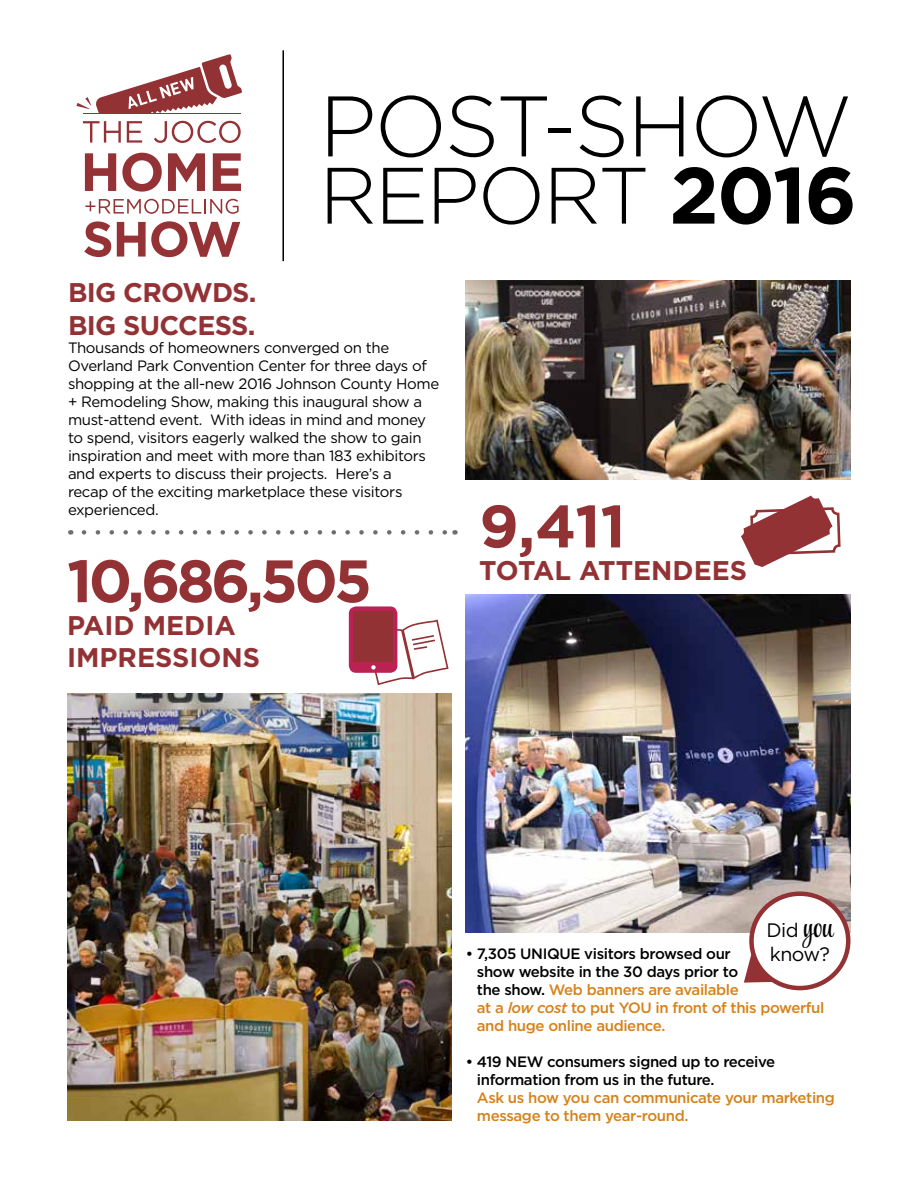
<style>
.page{position:relative;width:918px;height:1188px;background:#fff}
.page>*{position:absolute;margin:0;border:0;box-sizing:border-box;transform-origin:0 0}
.t1{font:300 85.65px "Gotham";letter-spacing:-.03em;color:#000}
.t2{font:300 79.65px "Gotham";letter-spacing:-.025em;color:#000}
.t3{font:700 59.7px "Gotham";letter-spacing:-.06em;color:#933235}
.t4{font:700 27px/32.4px "Gotham";color:#933235}
.t5{font:700 27px/32.4px "Gotham";letter-spacing:-.025em;color:#933235}
.t6{font:19.5px/23.4px "Gotham";letter-spacing:-.025em;color:#000}
.t7{font:15px/18px "Gotham";letter-spacing:-.025em;color:#000}
.t8{font:500 15px/18px "Gotham";letter-spacing:-.025em;color:#d68119}
.t9{font:500 15px/18px "Gotham";letter-spacing:-.025em;color:#000}
.s1{font-weight:700}
.s2{font-family:"Style Script";font-size:30px}
.s3{color:#000}
.s4{font-style:italic}
</style>
<div class="page">
<svg style="left:83px;top:121px;width:38px;height:22px"></svg>
<svg style="left:127px;top:121px;width:15px;height:22px"></svg>
<svg style="left:154px;top:121px;width:87px;height:22px"></svg>
<svg style="left:85px;top:153px;width:31px;height:38px"></svg>
<svg style="left:122px;top:153px;width:40px;height:39px"></svg>
<svg style="left:168px;top:153px;width:37px;height:38px"></svg>
<svg style="left:213px;top:153px;width:28px;height:38px"></svg>
<svg style="left:85px;top:199px;width:154px;height:15px"></svg>
<svg style="left:84px;top:221px;width:27px;height:36px"></svg>
<svg style="left:117px;top:221px;width:123px;height:36px"></svg>
<svg style="left:76px;top:54px;width:166px;height:59px"></svg>
<hr style="left:83px;top:113px;width:157px;height:1px;background:#933235">
<hr style="left:282px;top:50px;width:2px;height:211px;background:#000">
<img style="left:466px;top:281px;width:384px;height:199px">
<img style="left:67px;top:693px;width:385px;height:427px">
<img style="left:466px;top:594px;width:384px;height:338px">
<svg style="left:741px;top:496px;width:100px;height:71px"></svg>
<div style="left:349px;top:606px;width:48px;height:67px;background:#bb2253;border-radius:7px"></div>
<svg style="left:366px;top:619px;width:83px;height:66px"></svg>
<div style="left:353px;top:612px;width:39px;height:50px;background:#933235"></div>
<svg style="left:84px;top:530px;width:363px;height:5px"></svg>
<div style="left:754px;top:895px;width:94px;height:92px;background:#fff;border-radius:50%"></div>
<div style="left:749px;top:891px;width:101px;height:99px;border:4px solid #933235;border-radius:50%"></div>
<svg style="left:744px;top:954px;width:30px;height:29px"></svg>
<h1 class="t1" style="left:319px;top:72px;width:535px">POST-SHOW</h1>
<h2 class="t2" style="left:319px;top:145px;width:539px">REPORT <span class="s1">2016</span></h2>
<h3 class="t5" style="left:68px;top:276px;width:190px">BIG CROWDS.<br>BIG SUCCESS.</h3>
<p class="t7" style="left:68px;top:338px;width:373px">Thousands of homeowners converged on the Overland Park Convention Center for three days of shopping at the all-new 2016 Johnson County Home + Remodeling Show, making this inaugural show a must-attend event. With ideas in mind and money to spend, visitors eagerly walked the show to gain inspiration and meet with more than 183 exhibitors and experts to discuss their projects. Here’s a<br>recap of the exciting marketplace these visitors experienced.</p>
<h3 class="t3" style="left:67px;top:541px;width:306px">10,686,505</h3>
<h3 class="t4" style="left:67px;top:609px;width:195px">PAID MEDIA<br>IMPRESSIONS</h3>
<h3 class="t3" style="left:479px;top:487px;width:148px">9,411</h3>
<h3 class="t4" style="left:479px;top:554px;width:269px">TOTAL ATTENDEES</h3>
<h3 class="t6" style="left:767px;top:918px;width:68px">Did <span class="s2">you </span>know?</h3>
<p class="t8" style="left:477px;top:944px;width:349px;text-indent:-11px"><span class="s3">• 7,305 UNIQUE visitors browsed our<br>show website in the 30 days prior to<br>the show.</span> Web banners are available<br>at a <span class="s4">low cost</span> to put YOU in front of this powerful and huge online audience.</p>
<p class="t9" style="left:477px;top:1052px;width:300px;text-indent:-11px">• 419 NEW consumers signed up to receive information from us in the future.</p>
<p class="t8" style="left:477px;top:1088px;width:360px">Ask us how you can communicate your marketing message to them year-round.</p>
</div>
